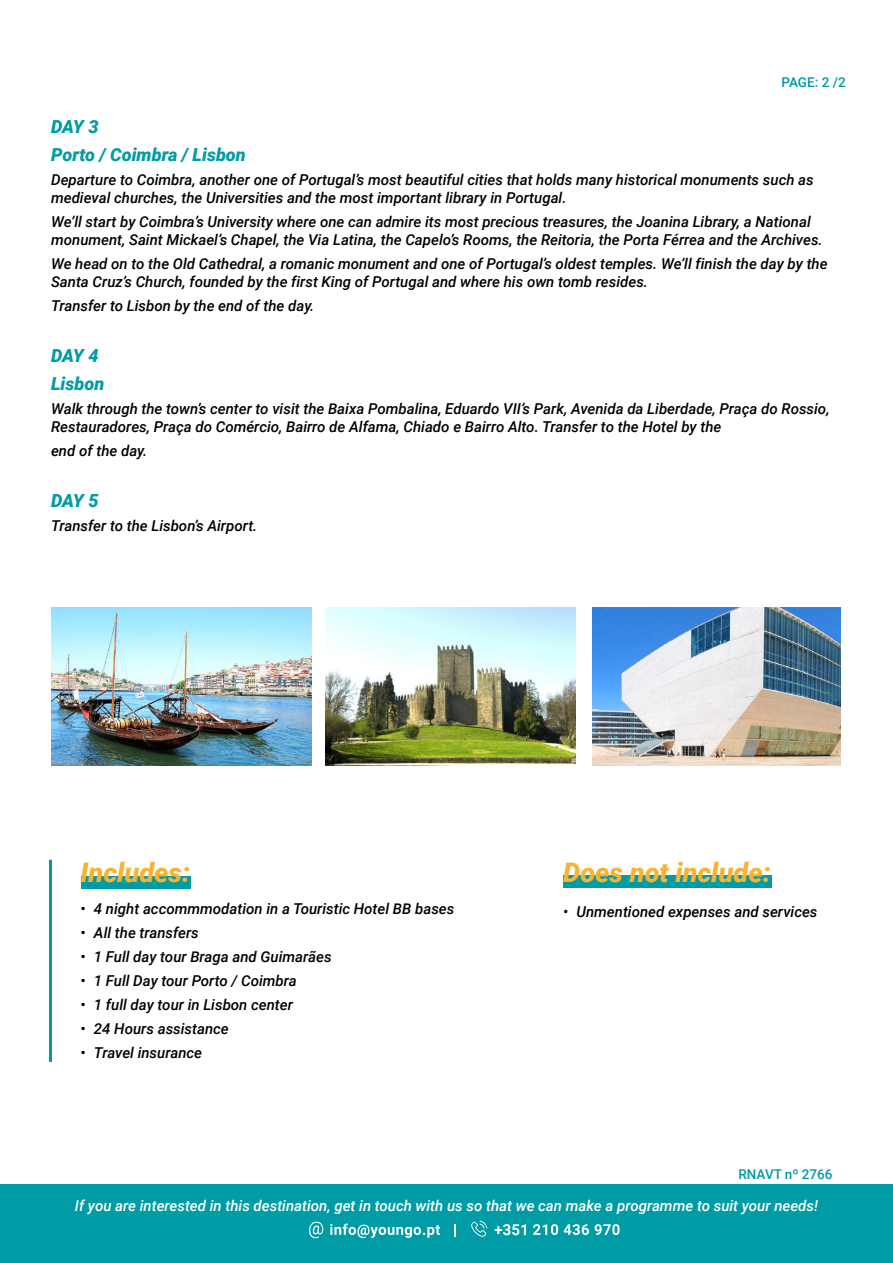
<style>
.page{position:relative;width:893px;height:1263px;background:#fff}
.page>*{position:absolute;margin:0;border:0;box-sizing:border-box;transform-origin:0 0}
.t1{font:italic 900 27px "Roboto";color:#f7b331}
.t2{font:italic 900 18px/27.6px "Roboto";color:#009ca6}
.t3{font:italic 500 15px/18px "Roboto";color:#000}
.t4{font:italic 500 15px "Roboto";color:#fff}
.t5{font:500 13.5px "Roboto";color:#0099a8}
</style>
<div class="page">
<div style="left:0;top:1184px;width:893px;height:79px;background:#009ca6"></div>
<svg style="left:330px;top:1223px;width:110px;height:15px"></svg>
<svg style="left:454px;top:1224px;width:1px;height:13px"></svg>
<svg style="left:533px;top:1224px;width:25px;height:11px"></svg>
<svg style="left:564px;top:1224px;width:25px;height:11px"></svg>
<svg style="left:595px;top:1224px;width:24px;height:11px"></svg>
<svg style="left:495px;top:1224px;width:31px;height:11px"></svg>
<svg style="left:471px;top:1221px;width:16px;height:16px"></svg>
<svg style="left:309px;top:1222px;width:14px;height:16px"></svg>
<div style="left:81px;top:876px;width:110px;height:13px;background:#009ca6"></div>
<div style="left:563px;top:875px;width:208px;height:13px;background:#009ca6"></div>
<hr style="left:49px;top:860px;width:3px;height:202px;background:#009ca6">
<img style="left:593px;top:608px;width:248px;height:158px">
<img style="left:52px;top:608px;width:259px;height:158px">
<img style="left:326px;top:608px;width:249px;height:158px">
<p class="t5" style="left:782px;top:72px;width:66px">PAGE: 2 /2</p>
<p class="t2" style="left:51px;top:112px;width:196px">DAY 3<br>Porto / Coimbra / Lisbon</p>
<p class="t3" style="left:51px;top:170px;width:764px">Departure to Coimbra, another one of Portugal’s most beautiful cities that holds many historical monuments such as medieval churches, the Universities and the most important library in Portugal.</p>
<p class="t3" style="left:51px;top:212px;width:773px">We’ll start by Coimbra’s University where one can admire its most precious treasures, the Joanina Library, a National monument, Saint Mickael’s Chapel, the Via Latina, the Capelo’s Rooms, the Reitoria, the Porta Férrea and the Archives.</p>
<p class="t3" style="left:51px;top:254px;width:778px">We head on to the Old Cathedral, a romanic monument and one of Portugal’s oldest temples. We’ll finish the day by the<br>Santa Cruz’s Church, founded by the first King of Portugal and where his own tomb resides.</p>
<p class="t3" style="left:51px;top:296px;width:265px">Transfer to Lisbon by the end of the day.</p>
<p class="t2" style="left:51px;top:341px;width:55px">DAY 4<br>Lisbon</p>
<p class="t3" style="left:51px;top:399px;width:780px">Walk through the town’s center to visit the Baixa Pombalina, Eduardo VII’s Park, Avenida da Liberdade, Praça do Rossio,<br>Restauradores, Praça do Comércio, Bairro de Alfama, Chiado e Bairro Alto. Transfer to the Hotel by the</p>
<p class="t3" style="left:51px;top:441px;width:98px">end of the day.</p>
<p class="t2" style="left:51px;top:486px;width:49px">DAY 5</p>
<p class="t3" style="left:51px;top:516px;width:208px">Transfer to the Lisbon’s Airport.</p>
<h1 class="t1" style="left:80px;top:853px;width:111px">Includes:</h1>
<h1 class="t1" style="left:563px;top:853px;width:209px">Does not include:</h1>
<p class="t3" style="left:81px;top:899px;width:375px">• 4 night accommmodation in a Touristic Hotel BB bases</p>
<p class="t3" style="left:81px;top:923px;width:120px">• All the transfers</p>
<p class="t3" style="left:81px;top:947px;width:253px">• 1 Full day tour Braga and Guimarães</p>
<p class="t3" style="left:81px;top:971px;width:218px">• 1 Full Day tour Porto / Coimbra</p>
<p class="t3" style="left:81px;top:995px;width:214px">• 1 full day tour in Lisbon center</p>
<p class="t3" style="left:81px;top:1019px;width:150px">• 24 Hours assistance</p>
<p class="t3" style="left:81px;top:1043px;width:123px">• Travel insurance</p>
<p class="t3" style="left:563px;top:902px;width:256px">• Unmentioned expenses and services</p>
<p class="t5" style="left:738px;top:1165px;width:96px">RNAVT nº 2766</p>
<p class="t4" style="left:75px;top:1195px;width:745px">If you are interested in this destination, get in touch with us so that we can make a programme to suit your needs!</p>
</div>
